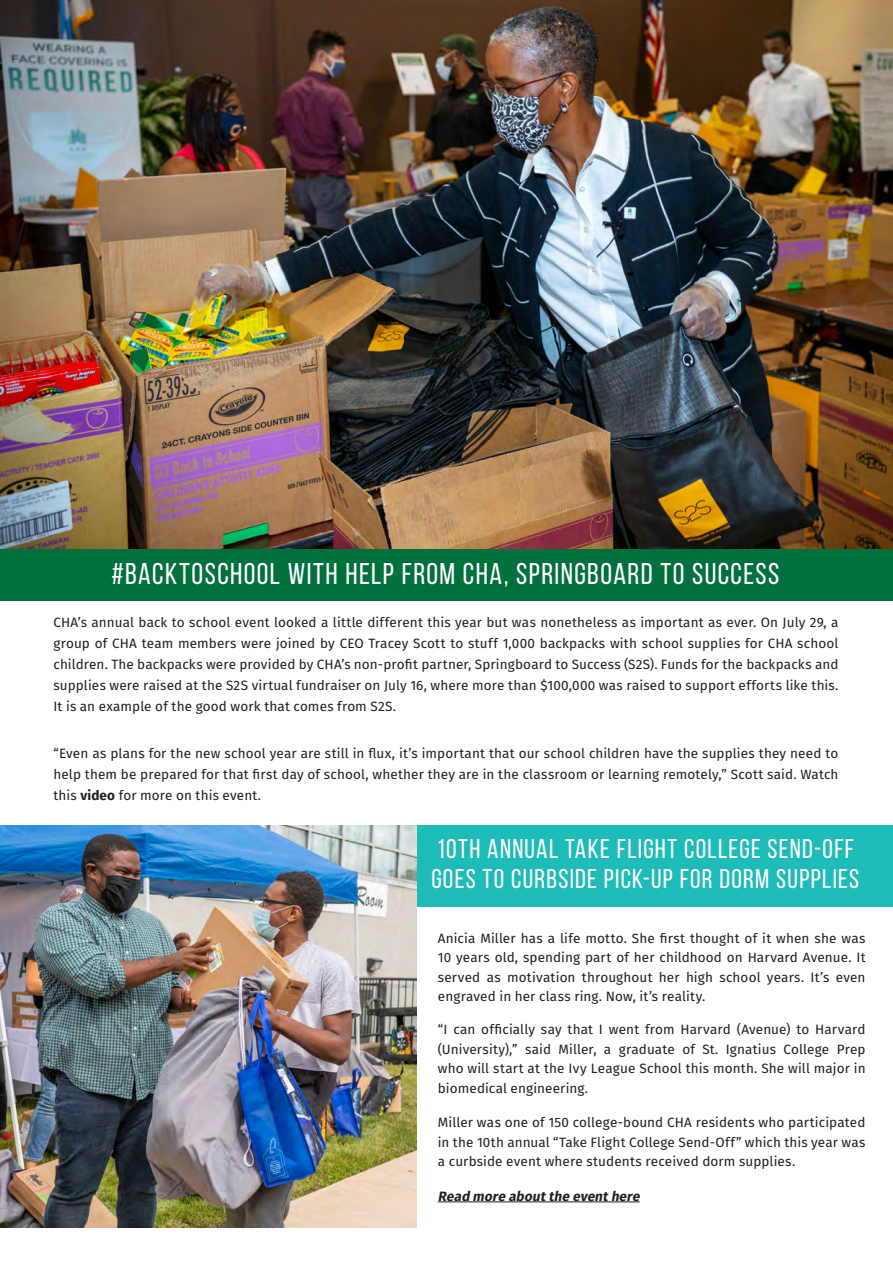
<style>
.page{position:relative;width:893px;height:1263px;background:#fff}
.page>*{position:absolute;margin:0;border:0;box-sizing:border-box;transform-origin:0 0}
.Title-1{font:30px "Bebas Neue";letter-spacing:.05em;color:#fff}
.Title-1-2{font:27px/30px "Bebas Neue";letter-spacing:.05em;color:#fff}
.Body_Text{font:13.5px/19.5px "Fira Sans";letter-spacing:.01em;color:#231f20;text-align:justify}
.Body_Text-2{font:italic 700 13.5px "Fira Sans";color:#231f20}
.s1{font-weight:700}
</style>
<div class="page">
<div style="left:0;top:549px;width:892px;height:51px;background:#00703c"></div>
<img style="left:0;top:0;width:893px;height:549px">
<div style="left:352px;top:825px;width:541px;height:81px;background:#1dbcb8"></div>
<hr style="left:438px;top:1201px;width:202px;height:1px;background:#231f20">
<img style="left:0;top:825px;width:416px;height:402px">
<p class="Title-1" style="left:111px;top:557px;width:670px">#BACKTOSCHOOL WITH HELP FROM CHA, SPRINGBOARD TO SUCCESS</p>
<p class="Body_Text" style="left:53px;top:612px;width:786px;line-height:21px">CHA’s annual back to school event looked a little different this year but was nonetheless as important as ever. On July 29, a group of CHA team members were joined by CEO Tracey Scott to stuff 1,000 backpacks with school supplies for CHA school children. The backpacks were provided by CHA’s non-profit partner, Springboard to Success (S2S). Funds for the backpacks and supplies were raised at the S2S virtual fundraiser on July 16, where more than $100,000 was raised to support efforts like this.<br>It is an example of the good work that comes from S2S.</p>
<p class="Body_Text" style="left:53px;top:742px;width:786px;line-height:21px">“Even as plans for the new school year are still in flux, it’s important that our school children have the supplies they need to help them be prepared for that first day of school, whether they are in the classroom or learning remotely,” Scott said. Watch this <span class="s1">video</span> for more on this event.</p>
<p class="Title-1-2" style="left:431px;top:833px;width:429px">10TH ANNUAL TAKE FLIGHT COLLEGE SEND-OFF<br>GOES TO CURBSIDE PICK-UP FOR DORM SUPPLIES</p>
<p class="Body_Text" style="left:438px;top:928px;width:429px">Anicia Miller has a life motto. She first thought of it when she was 10 years old, spending part of her childhood on Harvard Avenue. It served as motivation throughout her high school years. It’s even engraved in her class ring. Now, it’s reality.</p>
<p class="Body_Text" style="left:438px;top:1019px;width:429px">“I can officially say that I went from Harvard (Avenue) to Harvard (University),” said Miller, a graduate of St. Ignatius College Prep who will start at the Ivy League School this month. She will major in biomedical engineering.</p>
<p class="Body_Text" style="left:438px;top:1112px;width:429px">Miller was one of 150 college-bound CHA residents who participated in the 10th annual “Take Flight College Send-Off” which this year was a curbside event where students received dorm supplies.</p>
<p class="Body_Text-2" style="left:438px;top:1186px;width:207px">Read more aboutthe eventhere</p>
</div>
